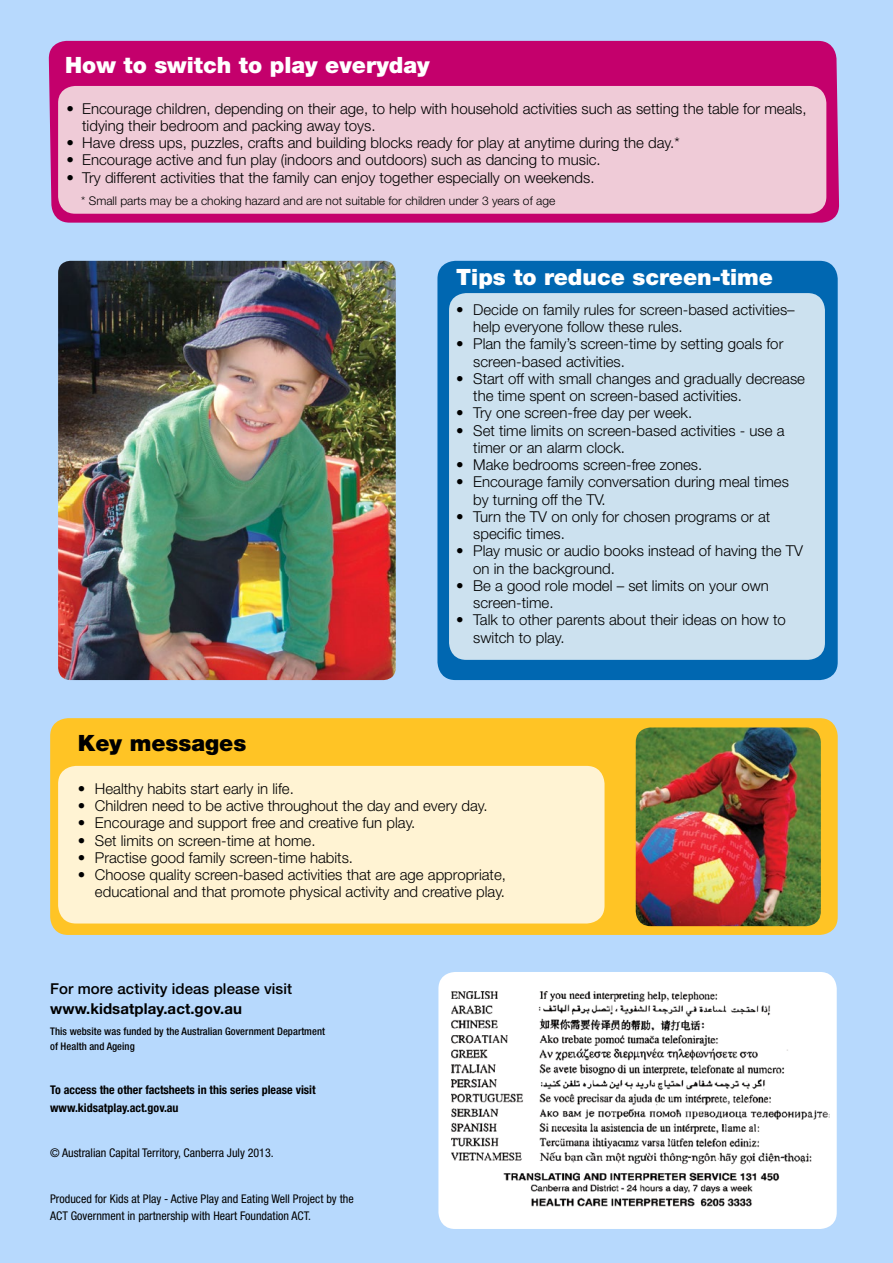
<style>
.page{position:relative;width:893px;height:1263px;background:#b7d9fd}
.page>*{position:absolute;margin:0;border:0;box-sizing:border-box;transform-origin:0 0}
.t1{font:900 22.5px "Helvetica Neue";color:#fff}
.t2{font:900 22.5px "Helvetica Neue";color:#000}
.t3{font:300 15px/17.2px "Helvetica Neue";color:#000}
.t4{font:500 15px/20.4px "Helvetica Neue";letter-spacing:.005em;color:#000}
.t5{font:condensed 12px/17.4px "Helvetica Neue";color:#000}
.t6{font:300 12px "Helvetica Neue";color:#000}
.t7{font:700 condensed 12px/17.4px "Helvetica Neue";color:#000}
.t8{font:500 condensed 10.5px "Helvetica Neue";letter-spacing:.005em;color:#000}
.s1{font-weight:700}
</style>
<div class="page">
<div style="left:50px;top:718px;width:788px;height:217px;background:#ffc425;border-radius:18px"></div>
<div style="left:437px;top:261px;width:401px;height:419px;background:#0067b1;border-radius:18px"></div>
<img style="left:58px;top:261px;width:338px;height:419px">
<div style="left:49px;top:41px;width:790px;height:182px;background:#c4006c"></div>
<div style="left:58px;top:86px;width:768px;height:128px;background:#efcbd7;border-radius:17px"></div>
<img style="left:636px;top:727px;width:185px;height:199px">
<div style="left:449px;top:293px;width:376px;height:367px;background:#cce1ef;border-radius:17px"></div>
<div style="left:58px;top:766px;width:546px;height:157px;background:#fff3d3;border-radius:18px"></div>
<div style="left:438px;top:972px;width:399px;height:257px;background:#fff;border-radius:17px"></div>
<img style="left:451px;top:992px;width:378px;height:215px">
<p class="t1" style="left:65px;top:51px;width:366px">How to switch to play everyday</p>
<p class="t3" style="left:82px;top:99px;width:726px;text-indent:-16px">• Encourage children, depending on their age, to help with household activities such as setting the table for meals, tidying their bedroom and packing away toys.</p>
<p class="t3" style="left:67px;top:134px;width:614px">• Have dress ups, puzzles, crafts and building blocks ready for play at anytime during the day.*</p>
<p class="t3" style="left:67px;top:151px;width:536px">• Encourage active and fun play (indoors and outdoors) such as dancing to music.</p>
<p class="t3" style="left:67px;top:168px;width:529px">• Try different activities that the family can enjoy together especially on weekends.</p>
<p class="t6" style="left:81px;top:193px;width:475px">* Small parts may be a choking hazard and are not suitable for children under 3 years of age</p>
<p class="t1" style="left:456px;top:263px;width:318px">Tips to reduce screen-time</p>
<p class="t2" style="left:78px;top:729px;width:170px">Key messages</p>
<p class="t3" style="left:473px;top:301px;width:323px;text-indent:-17px">• Decide on family rules for screen-based activities– help everyone follow these rules.</p>
<p class="t3" style="left:473px;top:335px;width:312px;text-indent:-17px">• Plan the family’s screen-time by setting goals for screen-based activities.</p>
<p class="t3" style="left:473px;top:370px;width:333px;text-indent:-17px">• Start off with small changes and gradually decrease the time spent on screen-based activities.</p>
<p class="t3" style="left:456px;top:404px;width:238px">• Try one screen-free day per week.</p>
<p class="t3" style="left:473px;top:421px;width:313px;text-indent:-17px">• Set time limits on screen-based activities - use a timer or an alarm clock.</p>
<p class="t3" style="left:456px;top:456px;width:248px">• Make bedrooms screen-free zones.</p>
<p class="t3" style="left:473px;top:473px;width:317px;text-indent:-17px">• Encourage family conversation during meal times by turning off the TV.</p>
<p class="t3" style="left:473px;top:508px;width:299px;text-indent:-17px">• Turn the TV on only for chosen programs or at specific times.</p>
<p class="t3" style="left:473px;top:542px;width:331px;text-indent:-17px">• Play music or audio books instead of having the TV on in the background.</p>
<p class="t3" style="left:473px;top:577px;width:297px;text-indent:-17px">• Be a good role model – set limits on your own screen-time.</p>
<p class="t3" style="left:473px;top:611px;width:314px;text-indent:-17px">• Talk to other parents about their ideas on how to switch to play.</p>
<p class="t3" style="left:78px;top:779px;width:217px">• Healthy habits start early in life.</p>
<p class="t3" style="left:78px;top:797px;width:411px">• Children need to be active throughout the day and every day.</p>
<p class="t3" style="left:78px;top:814px;width:339px">• Encourage and support free and creative fun play.</p>
<p class="t3" style="left:78px;top:831px;width:239px">• Set limits on screen-time at home.</p>
<p class="t3" style="left:78px;top:848px;width:277px">• Practise good family screen-time habits.</p>
<p class="t3" style="left:78px;top:866px;width:429px;text-align:right">• Choose quality screen-based activities that are age appropriate, educational and that promote physical activity and creative play.</p>
<p class="t4" style="left:50px;top:978px;width:243px">For more activity ideas please visit <span class="s1">www.kidsatplay.act.gov.au</span></p>
<p class="t8" style="left:50px;top:1025px;width:276px">This website was funded by the Australian Government Department</p>
<p class="t8" style="left:50px;top:1040px;width:86px">of Health and Ageing</p>
<p class="t7" style="left:50px;top:1081px;width:267px">To access the other factsheets in this series please visit www.kidsatplay.act.gov.au</p>
<p class="t5" style="left:50px;top:1144px;width:225px">© Australian Capital Territory, Canberra July 2013.</p>
<p class="t5" style="left:50px;top:1190px;width:305px">Produced for Kids at Play - Active Play and Eating Well Project by the<br>ACT Government in partnership with Heart Foundation ACT.</p>
</div>
